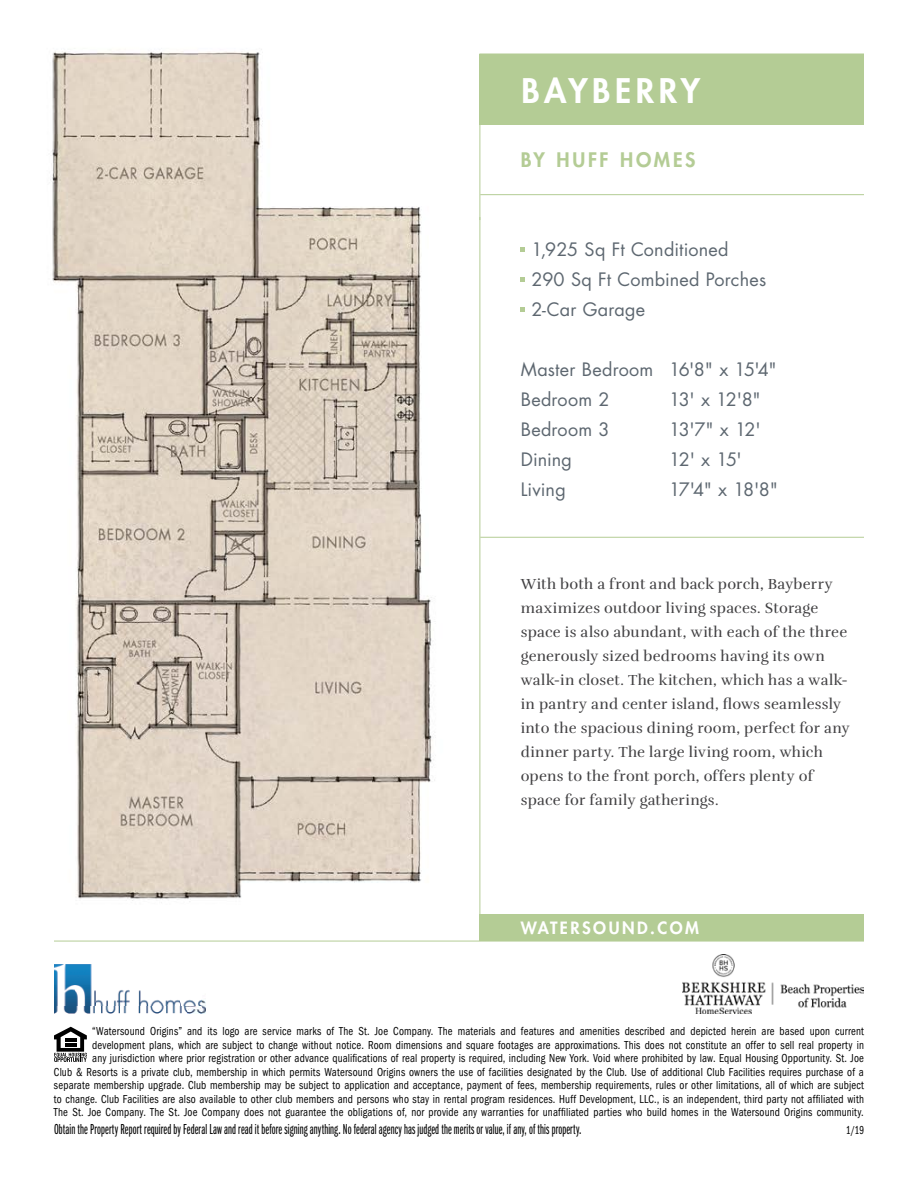
<style>
.page{position:relative;width:918px;height:1188px;background:#fff}
.page>*{position:absolute;margin:0;border:0;box-sizing:border-box;transform-origin:0 0}
.t1{font:800 33px "Futura Std";letter-spacing:.135em;color:#fff}
.t2{font:800 19.5px "Futura Std";letter-spacing:.14em;color:#b4cc95}
.t3{font:18px/30px "Futura Std";letter-spacing:.01em;color:#5d6770}
.t4{font:800 16.5px "Futura Std";letter-spacing:.15em;color:#fff}
.t5{font:15px/24px "Rufina";letter-spacing:.015em;color:#414042}
.t6{font:15px "ITC Franklin Gothic Std Bk X Cp";letter-spacing:.01em;color:#000;scale:.9 1}
.t7{font:condensed 12px/13.5px "ITC Franklin Gothic Std";letter-spacing:.015em;color:#000;text-align:right;scale:.9 1}
.t8{font:12px "ITC Franklin Gothic Std Bk Cp";color:#000;scale:.9 1}
</style>
<div class="page">
<svg style="left:521px;top:247px;width:4px;height:5px"></svg>
<svg style="left:521px;top:277px;width:4px;height:5px"></svg>
<svg style="left:521px;top:307px;width:4px;height:5px"></svg>
<img style="left:50px;top:49px;width:385px;height:854px">
<hr style="left:480px;top:217px;width:1px;height:724px;background:#b4cc95">
<svg style="left:479px;top:53px;width:385px;height:168px"></svg>
<hr style="left:480px;top:194px;width:384px;height:1px;background:#b4cc95">
<hr style="left:480px;top:537px;width:384px;height:1px;background:#b4cc95">
<img style="left:54px;top:965px;width:151px;height:48px">
<svg style="left:54px;top:1027px;width:33px;height:35px"></svg>
<hr style="left:65px;top:1038px;width:11px;height:4px;background:#000">
<img style="left:682px;top:955px;width:182px;height:58px">
<div style="left:480px;top:914px;width:384px;height:27px;background:#b4cc95"></div>
<hr style="left:54px;top:941px;width:810px;height:1px;background:#b4cc95">
<h1 class="t1" style="left:522px;top:70px;width:180px">BAYBERRY</h1>
<h2 class="t2" style="left:521px;top:148px;width:176px">BY HUFF HOMES</h2>
<h3 class="t3" style="left:531px;top:235px;width:236px">1,925 Sq Ft Conditioned<br>290 Sq Ft Combined Porches<br>2-Car Garage</h3>
<h3 class="t3" style="left:521px;top:355px;width:258px">Master Bedroom 16'8" x 15'4"<br>Bedroom 2</h3>
<h3 class="t3" style="left:669px;top:385px;width:93px">13' x 12'8"</h3>
<h3 class="t3" style="left:521px;top:415px;width:90px">Bedroom 3</h3>
<h3 class="t3" style="left:669px;top:415px;width:93px">13'7" x 12'</h3>
<h3 class="t3" style="left:521px;top:445px;width:53px">Dining</h3>
<h3 class="t3" style="left:669px;top:445px;width:74px">12' x 15'</h3>
<h3 class="t3" style="left:521px;top:475px;width:47px">Living</h3>
<h3 class="t3" style="left:669px;top:475px;width:110px">17'4" x 18'8"</h3>
<p class="t5" style="left:521px;top:572px;width:331px">With both a front and back porch, Bayberry maximizes outdoor living spaces. Storage space is also abundant, with each of the three generously sized bedrooms having its own walk-in closet. The kitchen, which has a walk&shy;in pantry and center island, flows seamlessly into the spacious dining room, perfect for any dinner party. The large living room, which opens to the front porch, offers plenty of space for family gatherings.</p>
<h3 class="t4" style="left:521px;top:917px;width:180px">WATERSOUND.COM</h3>
<p class="t7" style="left:54px;top:1024px;width:902px">“Watersound Origins” and its logo are service marks of The St. Joe Company. The materials and features and amenities described and depicted herein are based upon current development plans, which are subject to change without notice. Room dimensions and square footages are approximations. This does not constitute an offer to sell real property in<br>any jurisdiction where prior registration or other advance qualifications of real property is required, including New York. Void where prohibited by law. Equal Housing Opportunity. St. Joe<br>Club &amp; Resorts is a private club, membership in which permits Watersound Origins owners the use of facilities designated by the Club. Use of additional Club Facilities requires purchase of a separate membership upgrade. Club membership may be subject to application and acceptance, payment of fees, membership requirements, rules or other limitations, all of which are subject to change. Club Facilities are also available to other club members and persons who stay in rental program residences. Huff Development, LLC., is an independent, third party not affiliated with The St. Joe Company. The St. Joe Company does not guarantee the obligations of, nor provide any warranties for unaffiliated parties who build homes in the Watersound Origins community.</p>
<p class="t6" style="left:54px;top:1121px;width:588px">Obtain the Property Report required by Federal Law and read it before signing anything. No federal agency has judged the merits or value, if any, of this property.</p>
<p class="t8" style="left:846px;top:1123px;width:21px">1/19</p>
</div>
